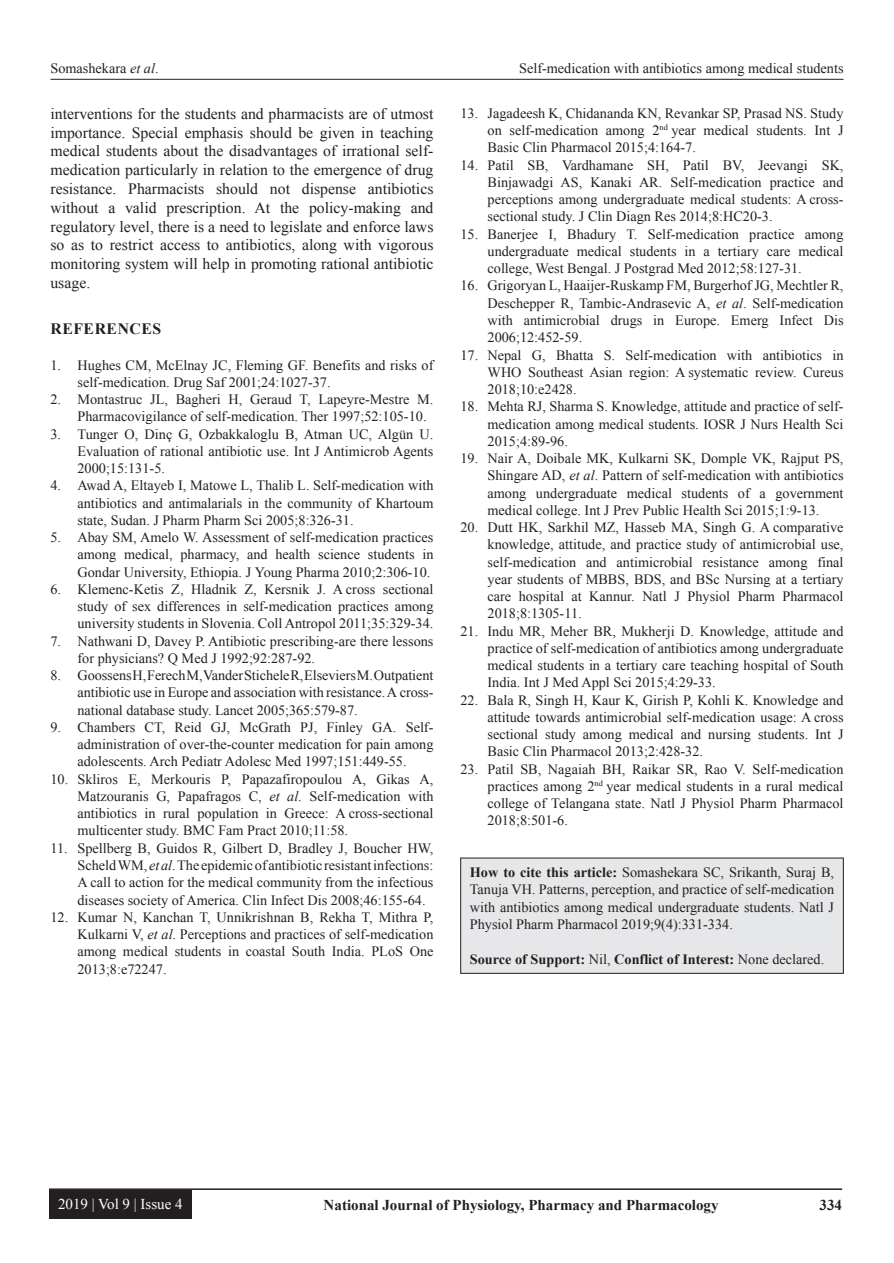
<style>
.page{position:relative;width:894px;height:1263px;background:#fff}
.page>*{position:absolute;margin:0;border:0;box-sizing:border-box;transform-origin:0 0}
.TX{font:15.75px/18.8px "Times New Roman";color:#231f20;text-align:justify}
.t1{font:700 15.75px "Times New Roman";letter-spacing:.035em;color:#231f20}
.t2{font:700 15px "Times New Roman";color:#231f20}
.t3{font:15px "Times New Roman";color:#fff}
.REF{font:14.25px/17.2px "Times New Roman";color:#231f20;text-align:justify}
.HTC{font:14.25px/17.2px "Times New Roman";color:#231f20;text-align:justify}
.HTC-2{font:700 14.25px "Times New Roman";color:#231f20}
.s1{font-style:italic}
.s2{font-weight:700}
.s3{font-weight:400}
</style>
<div class="page">
<hr style="left:50px;top:79px;width:793px;height:1px;background:#231f20">
<hr style="left:49px;top:1188px;width:792px;height:1px;background:#231f20">
<div style="left:49px;top:1189px;width:143px;height:29px;background:#231f20"></div>
<div style="left:460px;top:858px;width:383px;height:115px;background:#e6e7e9"></div>
<p class="REF" style="left:50px;top:59px;width:110px">Somashekara <span class="s1">et al</span>.</p>
<p class="REF" style="left:519px;top:59px;width:326px">Self-medication with antibiotics among medical students</p>
<p class="TX" style="left:50px;top:104px;width:384px">interventions for the students and pharmacists are of utmost importance. Special emphasis should be given in teaching medical students about the disadvantages of irrational self&shy;medication particularly in relation to the emergence of drug resistance. Pharmacists should not dispense antibiotics without a valid prescription. At the policy‑making and regulatory level, there is a need to legislate and enforce laws so as to restrict access to antibiotics, along with vigorous monitoring system will help in promoting rational antibiotic usage.</p>
<h1 class="t1" style="left:50px;top:318px;width:112px">REFERENCES</h1>
<p class="REF" style="left:77px;top:356px;width:357px;text-indent:-27px">1. Hughes CM, McElnay JC, Fleming GF. Benefits and risks of self-medication. Drug Saf 2001;24:1027-37.</p>
<p class="REF" style="left:77px;top:390px;width:357px;text-indent:-27px">2. Montastruc JL, Bagheri H, Geraud T, Lapeyre-Mestre M.<br>Pharmacovigilance of self-medication. Ther 1997;52:105-10.</p>
<p class="REF" style="left:77px;top:425px;width:357px;text-indent:-27px">3. Tunger O, Dinç G, Ozbakkaloglu B, Atman UC, Algün U.<br>Evaluation of rational antibiotic use. Int J Antimicrob Agents 2000;15:131-5.</p>
<p class="REF" style="left:77px;top:476px;width:357px;text-indent:-27px">4. Awad A, Eltayeb I, Matowe L, Thalib L. Self-medication with antibiotics and antimalarials in the community of Khartoum state, Sudan. J Pharm Pharm Sci 2005;8:326-31.</p>
<p class="REF" style="left:77px;top:528px;width:357px;text-indent:-27px">5. Abay SM, Amelo W. Assessment of self-medication practices among medical, pharmacy, and health science students in Gondar University, Ethiopia. J Young Pharma 2010;2:306-10.</p>
<p class="REF" style="left:77px;top:580px;width:357px;text-indent:-27px">6. Klemenc-Ketis Z, Hladnik Z, Kersnik J. A cross sectional study of sex differences in self-medication practices among university students in Slovenia. Coll Antropol 2011;35:329-34.</p>
<p class="REF" style="left:77px;top:632px;width:357px;text-indent:-27px">7. Nathwani D, Davey P. Antibiotic prescribing-are there lessons for physicians? Q Med J 1992;92:287-92.</p>
<p class="REF" style="left:77px;top:666px;width:357px;text-indent:-27px">8. Goossens H, Ferech M, Vander Stichele R, Elseviers M. Outpatient antibiotic use in Europe and association with resistance. A cross&shy;national database study. Lancet 2005;365:579-87.</p>
<p class="REF" style="left:77px;top:718px;width:357px;text-indent:-27px">9. Chambers CT, Reid GJ, McGrath PJ, Finley GA. Self&shy;administration of over-the-counter medication for pain among adolescents. Arch Pediatr Adolesc Med 1997;151:449-55.</p>
<p class="REF" style="left:77px;top:770px;width:357px;text-indent:-27px">10. Skliros E, Merkouris P, Papazafiropoulou A, Gikas A, Matzouranis G, Papafragos C, <span class="s1">et al</span>. Self-medication with antibiotics in rural population in Greece: A cross-sectional multicenter study. BMC Fam Pract 2010;11:58.</p>
<p class="REF" style="left:77px;top:839px;width:357px;text-indent:-27px">11. Spellberg B, Guidos R, Gilbert D, Bradley J, Boucher HW, Scheld WM, <span class="s1">et al</span>. The epidemic of antibiotic resistant infections:<br>A call to action for the medical community from the infectious diseases society of America. Clin Infect Dis 2008;46:155-64.</p>
<p class="REF" style="left:77px;top:908px;width:357px;text-indent:-27px">12. Kumar N, Kanchan T, Unnikrishnan B, Rekha T, Mithra P, Kulkarni V, <span class="s1">et al</span>. Perceptions and practices of self-medication among medical students in coastal South India. PLoS One 2013;8:e72247.</p>
<p class="REF" style="left:487px;top:104px;width:357px;text-indent:-27px">13. Jagadeesh K, Chidananda KN, Revankar SP, Prasad NS. Study on self-medication among 2<sup>nd</sup> year medical students. Int J Basic Clin Pharmacol 2015;4:164-7.</p>
<p class="REF" style="left:487px;top:156px;width:357px;text-indent:-27px">14. Patil SB, Vardhamane SH, Patil BV, Jeevangi SK, Binjawadgi AS, Kanaki AR. Self-medication practice and perceptions among undergraduate medical students: A cross&shy;sectional study. J Clin Diagn Res 2014;8:HC20-3.</p>
<p class="REF" style="left:487px;top:225px;width:357px;text-indent:-27px">15. Banerjee I, Bhadury T. Self-medication practice among undergraduate medical students in a tertiary care medical college, West Bengal. J Postgrad Med 2012;58:127-31.</p>
<p class="REF" style="left:487px;top:277px;width:357px;text-indent:-27px">16. Grigoryan L, Haaijer-Ruskamp FM, Burgerhof JG, Mechtler R, Deschepper R, Tambic-Andrasevic A, <span class="s1">et al</span>. Self-medication with antimicrobial drugs in Europe. Emerg Infect Dis 2006;12:452-59.</p>
<p class="REF" style="left:487px;top:346px;width:357px;text-indent:-27px">17. Nepal G, Bhatta S. Self-medication with antibiotics in WHO Southeast Asian region: A systematic review. Cureus 2018;10:e2428.</p>
<p class="REF" style="left:487px;top:397px;width:357px;text-indent:-27px">18. Mehta RJ, Sharma S. Knowledge, attitude and practice of self&shy;medication among medical students. IOSR J Nurs Health Sci 2015;4:89-96.</p>
<p class="REF" style="left:487px;top:449px;width:357px;text-indent:-27px">19. Nair A, Doibale MK, Kulkarni SK, Domple VK, Rajput PS, Shingare AD, <span class="s1">et al</span>. Pattern of self-medication with antibiotics among undergraduate medical students of a government medical college. Int J Prev Public Health Sci 2015;1:9-13.</p>
<p class="REF" style="left:487px;top:518px;width:357px;text-indent:-27px">20. Dutt HK, Sarkhil MZ, Hasseb MA, Singh G. A comparative knowledge, attitude, and practice study of antimicrobial use, self-medication and antimicrobial resistance among final year students of MBBS, BDS, and BSc Nursing at a tertiary care hospital at Kannur. Natl J Physiol Pharm Pharmacol 2018;8:1305-11.</p>
<p class="REF" style="left:487px;top:622px;width:357px;text-indent:-27px">21. Indu MR, Meher BR, Mukherji D. Knowledge, attitude and practice of self-medication of antibiotics among undergraduate medical students in a tertiary care teaching hospital of South India. Int J Med Appl Sci 2015;4:29-33.</p>
<p class="REF" style="left:487px;top:691px;width:357px;text-indent:-27px">22. Bala R, Singh H, Kaur K, Girish P, Kohli K. Knowledge and attitude towards antimicrobial self-medication usage: A cross sectional study among medical and nursing students. Int J Basic Clin Pharmacol 2013;2:428-32.</p>
<p class="REF" style="left:487px;top:760px;width:357px;text-indent:-27px">23. Patil SB, Nagaiah BH, Raikar SR, Rao V. Self-medication practices among 2<sup>nd</sup> year medical students in a rural medical college of Telangana state. Natl J Physiol Pharm Pharmacol 2018;8:501-6.</p>
<p class="HTC" style="left:469px;top:863px;width:365px"><span class="s2">How to cite this article:</span> Somashekara SC, Srikanth, Suraj B, Tanuja VH. Patterns, perception, and practice of self-medication with antibiotics among medical undergraduate students. Natl J Physiol Pharm Pharmacol 2019;9(4):331-334.</p>
<p class="HTC-2" style="left:469px;top:949px;width:356px">Source of Support: <span class="s3">Nil,</span> Conflict of Interest: <span class="s3">None declared.</span></p>
<p class="t3" style="left:58px;top:1193px;width:126px">2019 | Vol 9 | Issue 4</p>
<p class="t2" style="left:323px;top:1194px;width:396px">National Journal of Physiology, Pharmacy and Pharmacology</p>
<p class="t2" style="left:819px;top:1194px;width:24px">334</p>
</div>
